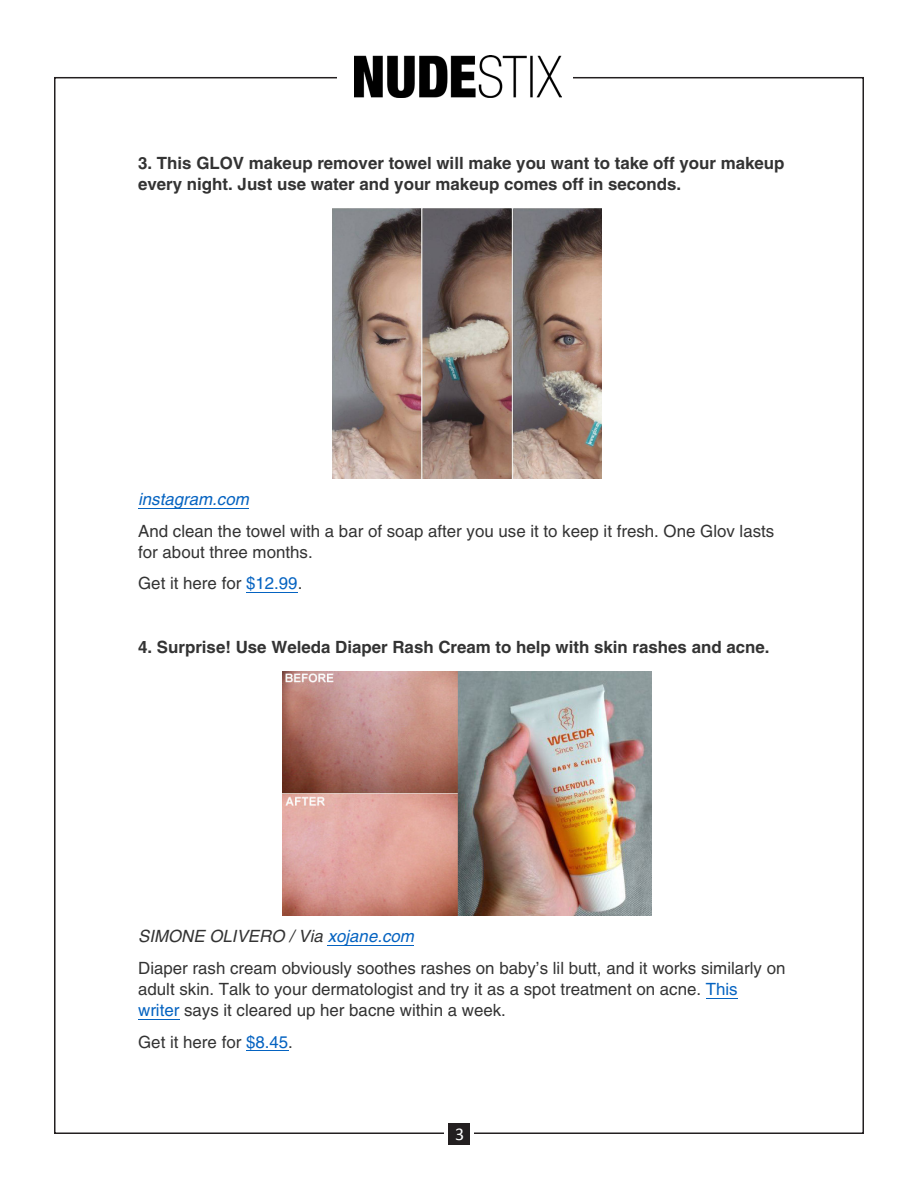
<style>
.page{position:relative;width:918px;height:1188px;background:#fff}
.page>*{position:absolute;margin:0;border:0;box-sizing:border-box;transform-origin:0 0}
.t1{font:18px "Calibri";color:#fff}
.t2{font:16.95px/31.8px "Helvetica";color:#333}
.t3{font:700 16.95px/21px "Helvetica";color:#333}
.s1{font-style:italic;color:#0563c1}
.s2{color:#0563c1}
.s3{font-style:italic}
</style>
<div class="page">
<img style="left:354px;top:56px;width:208px;height:42px">
<div style="left:448px;top:1123px;width:22px;height:22px;background:#231f20"></div>
<hr style="left:138px;top:508px;width:111px;height:1px;background:#0563c1">
<hr style="left:246px;top:592px;width:52px;height:1px;background:#0563c1">
<hr style="left:328px;top:945px;width:86px;height:1px;background:#0563c1">
<hr style="left:706px;top:998px;width:31px;height:1px;background:#0563c1">
<hr style="left:138px;top:1019px;width:41px;height:1px;background:#0563c1">
<hr style="left:246px;top:1051px;width:42px;height:1px;background:#0563c1">
<img style="left:332px;top:209px;width:270px;height:270px">
<img style="left:283px;top:671px;width:368px;height:245px">
<p class="t3" style="left:138px;top:152px;width:648px">3. This GLOV makeup remover towel will make you want to take off your makeup every night. Just use water and your makeup comes off in seconds.</p>
<p class="t2" style="left:138px;top:483px;width:638px"><span class="s1">instagram.com<br></span>And clean the towel with a bar of soap after you use it to keep it fresh. One Glov lasts</p>
<p class="t2" style="left:138px;top:536px;width:176px">for about three months.<br>Get it here for <span class="s2">$12.99</span>.</p>
<p class="t3" style="left:138px;top:636px;width:633px">4. Surprise! Use Weleda Diaper Rash Cream to help with skin rashes and acne.</p>
<p class="t2" style="left:138px;top:921px;width:649px;line-height:31.3px"><span class="s3">SIMONE OLIVERO / Via</span> <span class="s1">xojane.com<br></span>Diaper rash cream obviously soothes rashes on baby’s lil butt, and it works similarly on</p>
<p class="t2" style="left:138px;top:978px;width:601px;line-height:21px">adult skin. Talk to your dermatologist and try it as a spot treatment on acne. <span class="s2">This writer</span> says it cleared up her bacne within a week.</p>
<p class="t2" style="left:138px;top:1026px;width:156px">Get it here for <span class="s2">$8.45</span>.</p>
<p class="t1" style="left:455px;top:1123px;width:11px">3</p>
</div>
